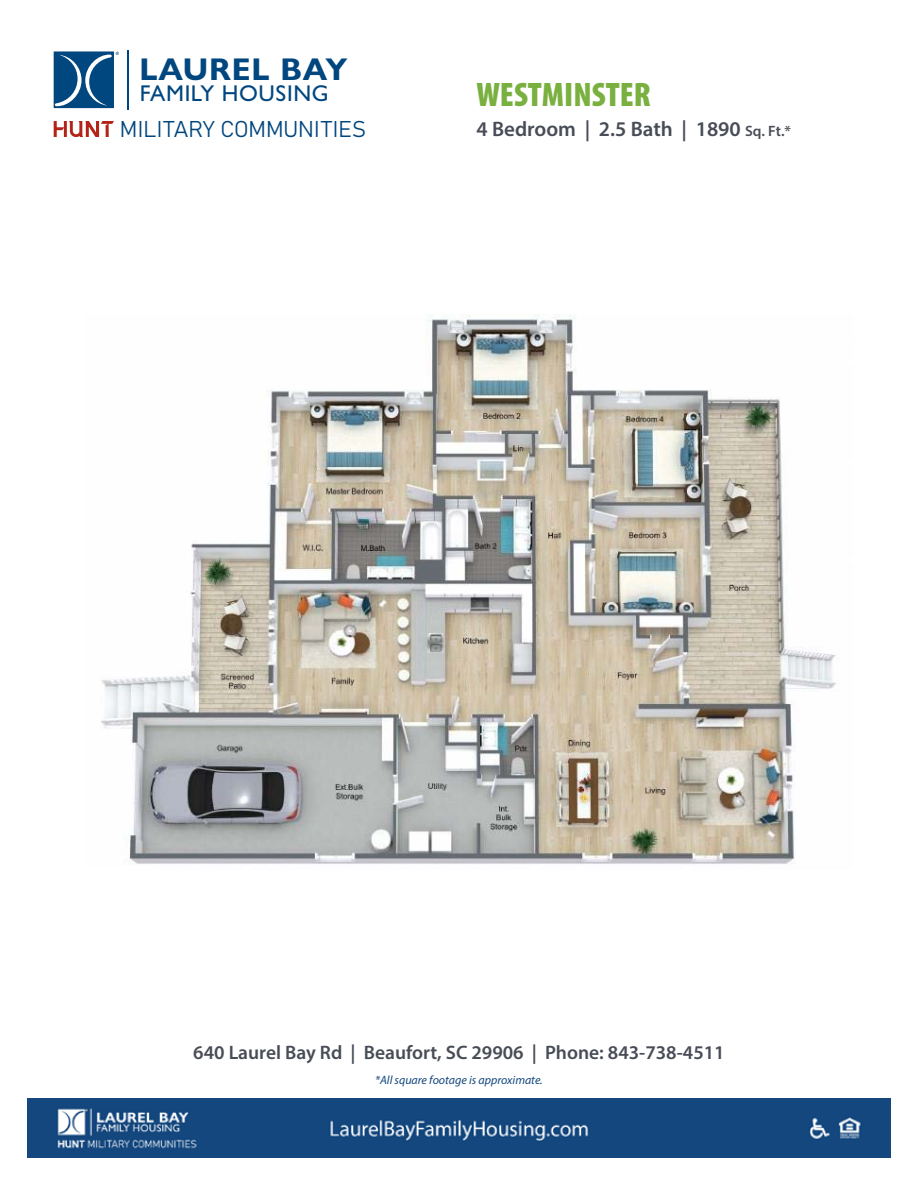
<style>
.page{position:relative;width:918px;height:1188px;background:#fff}
.page>*{position:absolute;margin:0;border:0;box-sizing:border-box;transform-origin:0 0}
.t1{font:900 condensed 34.2px "Myriad Pro";color:#79b040}
.t2{font:700 31.5px "Gill Sans Nova";letter-spacing:.025em;color:#00467f}
.t3{font:500 22.95px "Gill Sans Nova";letter-spacing:.025em;color:#00467f}
.t4{font:22.5px "Bahnschrift";color:#00467f}
.t5{font:600 21px "Myriad Pro";color:#484c56}
.t6{font:600 19.5px "Myriad Pro";color:#484c56}
.t7{font:italic 12px "Myriad Pro";color:#14477e}
.s1{font-size:15px}
</style>
<div class="page">
<img style="left:101px;top:314px;width:736px;height:550px">
<img style="left:27px;top:1098px;width:864px;height:60px">
<svg style="left:54px;top:121px;width:60px;height:16px"></svg>
<svg style="left:54px;top:51px;width:65px;height:57px"></svg>
<hr style="left:127px;top:50px;width:2px;height:60px;background:#00467f">
<h2 class="t2" style="left:139px;top:50px;width:210px">LAUREL BAY</h2>
<p class="t3" style="left:140px;top:79px;width:190px">FAMILY HOUSING</p>
<p class="t4" style="left:120px;top:112px;width:248px">MILITARY COMMUNITIES</p>
<h1 class="t1" style="left:476px;top:73px;width:176px">WESTMINSTER</h1>
<p class="t5" style="left:476px;top:116px;width:316px">4 Bedroom | 2.5 Bath | 1890 <span class="s1">Sq. Ft.*</span></p>
<p class="t6" style="left:193px;top:1040px;width:533px">640 Laurel Bay Rd | Beaufort, SC 29906 | Phone: 843-738-4511</p>
<p class="t7" style="left:375px;top:1072px;width:169px">*All square footage is approximate.</p>
</div>
